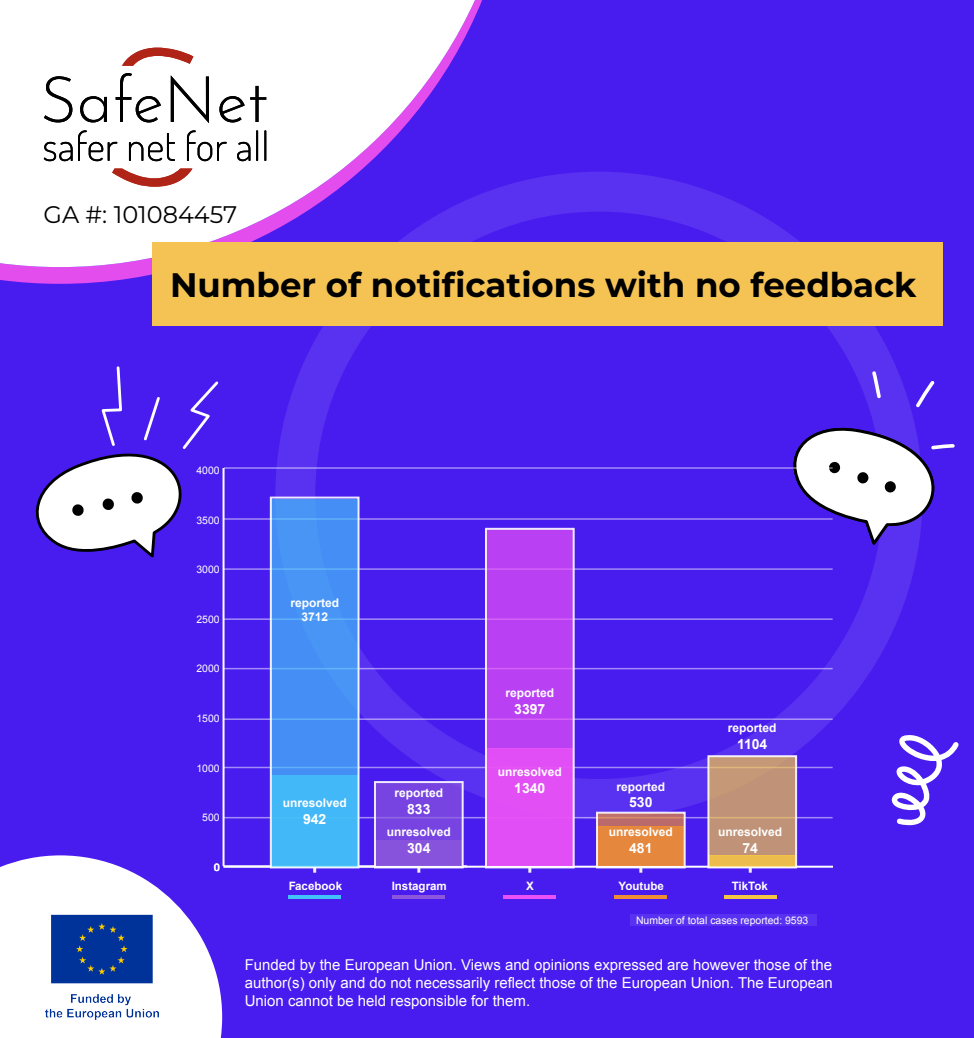
<style>
.page{position:relative;width:974px;height:1038px;background:#481bef}
.page>*{position:absolute;margin:0;border:0;box-sizing:border-box;transform-origin:0 0}
.t1{font:700 34px "Montserrat";color:#000}
.t2{font:24px "Montserrat";color:#000}
.t3{font:15px/18px "Arial";color:#fff;text-align:justify}
.t4{font:700 14px "Arial";color:#fff}
.t5{font:700 12px/14.4px "Arial";color:#fff;text-align:center}
.t6{font:700 11.6px "Arial";color:#fff}
.t7{font:10.4px "Arial";color:#fff}
</style>
<div class="page">
<svg style="left:0;top:0;width:482px;height:284px;fill:#e34ced"></svg>
<svg style="left:0;top:0;width:475px;height:267px;fill:#fff"></svg>
<svg style="left:44px;top:48px;width:222px;height:139px"></svg>
<div style="left:275px;top:172px;width:648px;height:647px;border:40px solid #fff;border-radius:50%"></div>
<svg style="left:0;top:855px;width:222px;height:183px;fill:#fff"></svg>
<svg style="left:916px;top:381px;width:19px;height:26px"></svg>
<svg style="left:872px;top:371px;width:9px;height:27px"></svg>
<svg style="left:35px;top:366px;width:184px;height:192px"></svg>
<div style="left:153px;top:242px;width:790px;height:84px;background:#f5c354"></div>
<img style="left:39px;top:903px;width:126px;height:127px">
<svg style="left:892px;top:735px;width:67px;height:91px"></svg>
<svg style="left:793px;top:423px;width:162px;height:126px"></svg>
<hr style="left:224px;top:718px;width:609px;height:2px;background:#fff">
<hr style="left:224px;top:618px;width:609px;height:2px;background:#fff">
<hr style="left:224px;top:817px;width:609px;height:1px;background:#fff">
<hr style="left:224px;top:767px;width:609px;height:1px;background:#fff">
<hr style="left:224px;top:668px;width:609px;height:1px;background:#fff">
<hr style="left:224px;top:518px;width:609px;height:2px;background:#fff">
<hr style="left:224px;top:568px;width:609px;height:2px;background:#fff">
<hr style="left:224px;top:467px;width:609px;height:2px;background:#fff">
<hr style="left:223px;top:468px;width:2px;height:398px;background:#fff">
<hr style="left:224px;top:866px;width:609px;height:2px;background:#fff">
<svg style="left:313px;top:868px;width:3px;height:5px"></svg>
<svg style="left:417px;top:868px;width:3px;height:5px"></svg>
<svg style="left:528px;top:868px;width:3px;height:5px"></svg>
<svg style="left:639px;top:868px;width:3px;height:5px"></svg>
<svg style="left:749px;top:868px;width:3px;height:5px"></svg>
<hr style="left:289px;top:896px;width:52px;height:3px;background:#43c1f9">
<hr style="left:393px;top:896px;width:52px;height:3px;background:#8c57dc">
<hr style="left:504px;top:896px;width:52px;height:3px;background:#ea51f6">
<hr style="left:615px;top:896px;width:52px;height:3px;background:#ee8d34">
<hr style="left:724px;top:896px;width:52px;height:3px;background:#f5c644">
<hr style="left:224px;top:865px;width:243px;height:2px;background:#fff">
<div style="left:271px;top:775px;width:88px;height:92px;background:#43b8f8"></div>
<div style="left:375px;top:782px;width:88px;height:58px;background:#7744e1"></div>
<div style="left:486px;top:749px;width:88px;height:117px;background:#e14ef5"></div>
<svg style="left:599px;top:815px;width:84px;height:11px"></svg>
<div style="left:708px;top:756px;width:88px;height:99px;background:#c09277"></div>
<div style="left:708px;top:855px;width:88px;height:12px;background:#ecbd4c"></div>
<div style="left:707px;top:755px;width:90px;height:113px;border:2px solid #fff"></div>
<div style="left:271px;top:499px;width:88px;height:276px;background:#448ef5"></div>
<div style="left:486px;top:529px;width:88px;height:220px;background:#b940f3"></div>
<div style="left:270px;top:497px;width:90px;height:371px;border:2px solid #fff"></div>
<div style="left:485px;top:528px;width:90px;height:340px;border:2px solid #fff"></div>
<div style="left:375px;top:840px;width:88px;height:26px;background:#8c57dc"></div>
<div style="left:374px;top:781px;width:90px;height:87px;border:2px solid #fff"></div>
<div style="left:597px;top:826px;width:88px;height:40px;background:#e5873d"></div>
<div style="left:596px;top:812px;width:90px;height:56px;border:2px solid #fff"></div>
<div style="left:630px;top:915px;width:187px;height:11px;background:#5931f0"></div>
<h2 class="t2" style="left:44px;top:198px;width:195px">GA #: 101084457</h2>
<h1 class="t1" style="left:170px;top:262px;width:748px">Number of notifications with no feedback</h1>
<p class="t7" style="left:196px;top:464px;width:25px">4000</p>
<p class="t7" style="left:196px;top:513px;width:25px">3500</p>
<p class="t7" style="left:196px;top:563px;width:25px">3000</p>
<p class="t7" style="left:196px;top:612px;width:25px">2500</p>
<p class="t7" style="left:196px;top:662px;width:25px">2000</p>
<p class="t7" style="left:196px;top:712px;width:25px">1500</p>
<p class="t7" style="left:196px;top:761px;width:25px">1000</p>
<p class="t7" style="left:202px;top:811px;width:19px">500</p>
<p class="t7" style="left:214px;top:860px;width:7px">0</p>
<p class="t5" style="left:290px;top:596px;width:50px">reported<br>3712</p>
<p class="t5" style="left:283px;top:796px;width:66px">unresolved</p>
<p class="t4" style="left:303px;top:809px;width:25px">942</p>
<p class="t5" style="left:394px;top:786px;width:50px">reported</p>
<p class="t4" style="left:407px;top:799px;width:25px">833</p>
<p class="t5" style="left:387px;top:825px;width:66px">unresolved</p>
<p class="t4" style="left:407px;top:838px;width:25px">304</p>
<p class="t5" style="left:505px;top:686px;width:50px">reported</p>
<p class="t4" style="left:514px;top:699px;width:33px">3397</p>
<p class="t5" style="left:498px;top:765px;width:66px">unresolved</p>
<p class="t4" style="left:514px;top:778px;width:33px">1340</p>
<p class="t5" style="left:617px;top:779px;width:50px">reported</p>
<p class="t4" style="left:629px;top:793px;width:25px">530</p>
<p class="t5" style="left:609px;top:825px;width:66px">unresolved</p>
<p class="t4" style="left:629px;top:838px;width:25px">481</p>
<p class="t5" style="left:728px;top:720px;width:50px">reported</p>
<p class="t4" style="left:737px;top:734px;width:32px">1104</p>
<p class="t5" style="left:718px;top:825px;width:66px">unresolved</p>
<p class="t4" style="left:742px;top:838px;width:17px">74</p>
<p class="t6" style="left:288px;top:877px;width:55px">Facebook</p>
<p class="t6" style="left:392px;top:877px;width:57px">Instagram</p>
<p class="t6" style="left:526px;top:877px;width:9px">X</p>
<p class="t6" style="left:619px;top:877px;width:47px">Youtube</p>
<p class="t6" style="left:732px;top:877px;width:38px">TikTok</p>
<p class="t7" style="left:636px;top:913px;width:174px">Number of total cases reported: 9593</p>
<p class="t3" style="left:245px;top:956px;width:590px">Funded by the European Union. Views and opinions expressed are however those of the author(s) only and do not necessarily reflect those of the European Union. The European Union cannot be held responsible for them.</p>
</div>
